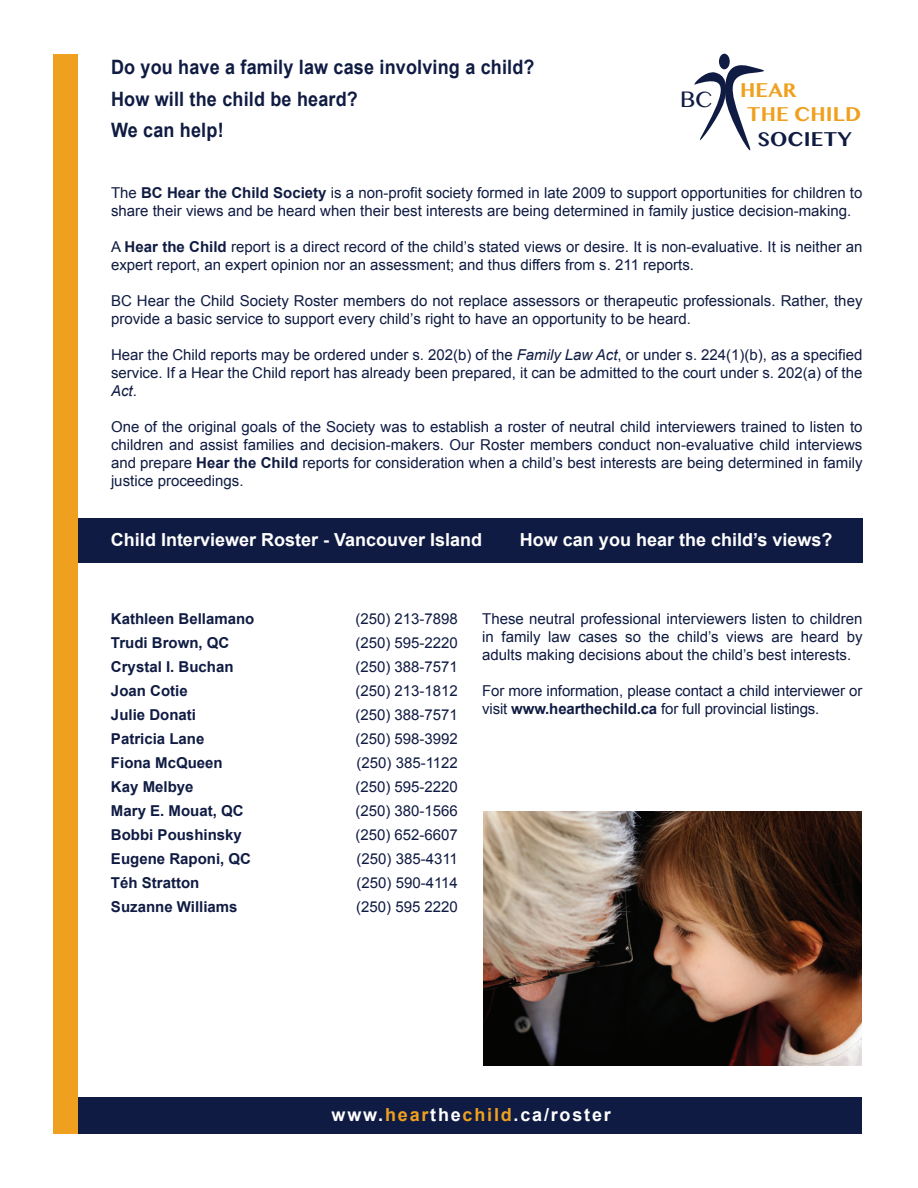
<style>
.page{position:relative;width:918px;height:1188px;background:#fff}
.page>*{position:absolute;margin:0;border:0;box-sizing:border-box;transform-origin:0 0}
.t1{font:700 19.8px/31.5px "Arial";letter-spacing:.01em;color:#0f1b42;scale:.91 1}
.t2{font:700 19.65px/24px "Bangla MN";color:#efa01f}
.t3{font:700 19.65px "Bangla MN";color:#0f1b42}
.t4{font:700 18px "Arial";color:#fff}
.t5{font:700 18px "Arial";letter-spacing:.1em;color:#fff}
.t6{font:15px/18px "Arial";color:#0f1b42}
.t7{font:700 15px "Arial";color:#0f1b42}
.s1{font-weight:400;font-size:22.5px;color:#0f1b42}
.s2{font-weight:700}
.s3{font-style:italic}
.s4{color:#efa01f}
</style>
<div class="page">
<div style="left:78px;top:1097px;width:784px;height:37px;background:#0f1b42"></div>
<div style="left:65px;top:518px;width:798px;height:45px;background:#0f1b42"></div>
<div style="left:719px;top:54px;width:11px;height:15px;background:#0f1b42;border-radius:50%"></div>
<svg style="left:694px;top:61px;width:70px;height:90px"></svg>
<div style="left:53px;top:54px;width:25px;height:1080px;background:#efa01f"></div>
<img style="left:484px;top:812px;width:378px;height:253px">
<h1 class="t1" style="left:111px;top:52px;width:467px">Do you have a family law case involving a child?<br>How will the child be heard?<br>We can help!</h1>
<h2 class="t2" style="left:747px;top:79px;width:116px;text-indent:-66px"><span class="s1">BC</span> HEAR<br>THE CHILD</h2>
<h2 class="t3" style="left:758px;top:126px;width:96px">SOCIETY</h2>
<p class="t6" style="left:111px;top:184px;width:753px">The <span class="s2">BC Hear the Child Society</span> is a non-profit society formed in late 2009 to support opportunities for children to share their views and be heard when their best interests are being determined in family justice decision-making.</p>
<p class="t6" style="left:111px;top:238px;width:753px">A <span class="s2">Hear the Child</span> report is a direct record of the child’s stated views or desire. It is non-evaluative. It is neither an expert report, an expert opinion nor an assessment; and thus differs from s. 211 reports.</p>
<p class="t6" style="left:111px;top:292px;width:753px">BC Hear the Child Society Roster members do not replace assessors or therapeutic professionals. Rather, they provide a basic service to support every child’s right to have an opportunity to be heard.</p>
<p class="t6" style="left:111px;top:346px;width:753px;text-align:justify">Hear the Child reports may be ordered under s. 202(b) of the <span class="s3">Family Law Act</span>, or under s. 224(1)(b), as a specified service. If a Hear the Child report has already been prepared, it can be admitted to the court under s. 202(a) of the <span class="s3">Act</span>.</p>
<p class="t6" style="left:111px;top:418px;width:753px;text-align:justify">One of the original goals of the Society was to establish a roster of neutral child interviewers trained to listen to children and assist families and decision-makers. Our Roster members conduct non-evaluative child interviews and prepare <span class="s2">Hear the Child</span> reports for consideration when a child’s best interests are being determined in family justice proceedings.</p>
<p class="t4" style="left:111px;top:528px;width:373px">Child Interviewer Roster - Vancouver Island</p>
<p class="t4" style="left:520px;top:528px;width:314px">How can you hear the child’s views?</p>
<p class="t7" style="left:111px;top:609px;width:145px">Kathleen Bellamano</p>
<p class="t6" style="left:355px;top:610px;width:104px">(250) 213-7898</p>
<p class="t7" style="left:111px;top:633px;width:120px">Trudi Brown, QC</p>
<p class="t6" style="left:355px;top:634px;width:104px">(250) 595-2220</p>
<p class="t7" style="left:111px;top:657px;width:124px">Crystal I. Buchan</p>
<p class="t6" style="left:355px;top:658px;width:104px">(250) 388-7571</p>
<p class="t7" style="left:111px;top:681px;width:78px">Joan Cotie</p>
<p class="t6" style="left:355px;top:682px;width:104px">(250) 213-1812</p>
<p class="t7" style="left:111px;top:705px;width:87px">Julie Donati</p>
<p class="t6" style="left:355px;top:706px;width:104px">(250) 388-7571</p>
<p class="t7" style="left:111px;top:729px;width:95px">Patricia Lane</p>
<p class="t6" style="left:355px;top:730px;width:104px">(250) 598-3992</p>
<p class="t7" style="left:111px;top:753px;width:113px">Fiona McQueen</p>
<p class="t6" style="left:357px;top:754px;width:103px">(250) 385-1122</p>
<p class="t7" style="left:111px;top:777px;width:84px">Kay Melbye</p>
<p class="t6" style="left:355px;top:778px;width:104px">(250) 595-2220</p>
<p class="t7" style="left:111px;top:801px;width:134px">Mary E. Mouat, QC</p>
<p class="t6" style="left:355px;top:802px;width:104px">(250) 380-1566</p>
<p class="t7" style="left:111px;top:825px;width:132px">Bobbi Poushinsky</p>
<p class="t6" style="left:355px;top:826px;width:104px">(250) 652-6607</p>
<p class="t7" style="left:111px;top:849px;width:142px">Eugene Raponi, QC</p>
<p class="t6" style="left:357px;top:850px;width:103px">(250) 385-4311</p>
<p class="t7" style="left:111px;top:873px;width:90px">Téh Stratton</p>
<p class="t6" style="left:357px;top:874px;width:103px">(250) 590-4114</p>
<p class="t7" style="left:111px;top:897px;width:128px">Suzanne Williams</p>
<p class="t6" style="left:356px;top:898px;width:103px">(250) 595 2220</p>
<p class="t6" style="left:482px;top:610px;width:382px;text-align:justify">These neutral professional interviewers listen to children in family law cases so the child’s views are heard by adults making decisions about the child’s best interests.</p>
<p class="t6" style="left:482px;top:682px;width:382px">For more information, please contact a child interviewer or visit <span class="s2">www.hearthechild.ca</span> for full provincial listings.</p>
<p class="t5" style="left:332px;top:1103px;width:281px">www.<span class="s4">hear</span>the<span class="s4">child</span>.ca/roster</p>
</div>
